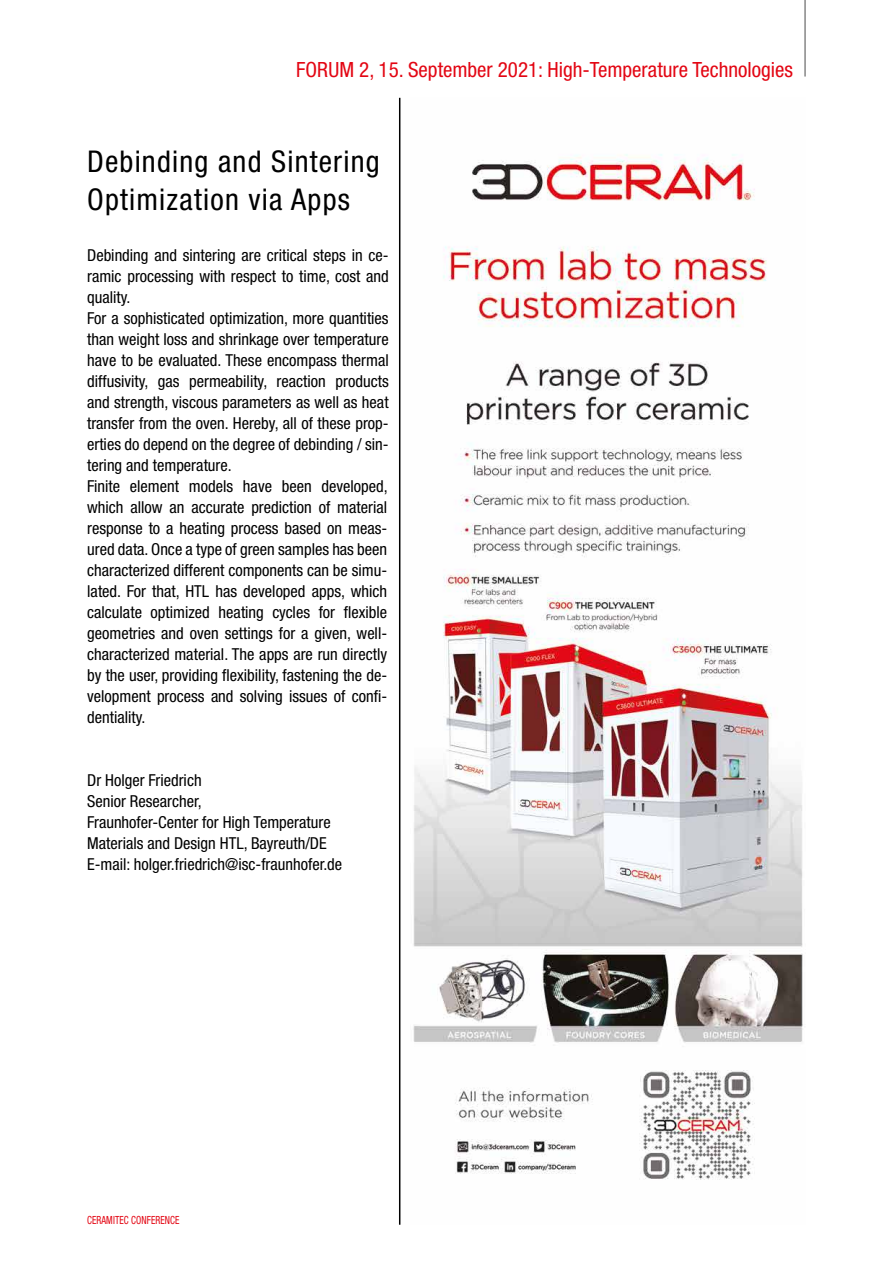
<style>
.page{position:relative;width:893px;height:1263px;background:#fff}
.page>*{position:absolute;margin:0;border:0;box-sizing:border-box;transform-origin:0 0}
.t1{font:condensed 30px/37.5px "Helvetica Neue";letter-spacing:.04em;color:#000}
.t2{font:condensed 21px "Helvetica Neue";color:#e30613}
.t3{font:condensed 16.5px/21px "Helvetica Neue";color:#000}
.t4{font:condensed 11.25px "Helvetica Neue";letter-spacing:.01em;color:#e30613;scale:.83 1}
</style>
<div class="page">
<hr style="left:804px;top:0;width:2px;height:77px;background:#878787">
<img style="left:413px;top:154px;width:390px;height:1026px">
<hr style="left:399px;top:98px;width:1px;height:1127px;background:#000">
<p class="t2" style="left:296px;top:58px;width:498px">FORUM 2, 15. September 2021: High-Temperature Technologies</p>
<h1 class="t1" style="left:87px;top:143px;width:294px">Debinding and Sintering<br>Optimization via Apps</h1>
<p class="t3" style="left:87px;top:244px;width:303px">Debinding and sintering are critical steps in ce&shy;ramic processing with respect to time, cost and quality.<br>For a sophisticated optimization, more quantities than weight loss and shrinkage over temperature have to be evaluated. These encompass thermal diffusivity, gas permeability, reaction products and strength, viscous parameters as well as heat transfer from the oven. Hereby, all of these prop&shy;erties do depend on the degree of debinding / sin&shy;tering and temperature.<br>Finite element models have been developed, which allow an accurate prediction of material response to a heating process based on meas&shy;ured data. Once a type of green samples has been characterized different components can be simu&shy;lated. For that, HTL has developed apps, which calculate optimized heating cycles for flexible geometries and oven settings for a given, well&shy;characterized material. The apps are run directly by the user, providing flexibility, fastening the de&shy;velopment process and solving issues of confi&shy;dentiality.</p>
<p class="t3" style="left:87px;top:769px;width:257px">Dr Holger Friedrich<br>Senior Researcher,<br>Fraunhofer-Center for High Temperature Materials and Design HTL, Bayreuth/DE E-mail: holger.friedrich@isc-fraunhofer.de</p>
<p class="t4" style="left:87px;top:1213px;width:113px">CERAMITEC CONFERENCE</p>
</div>
